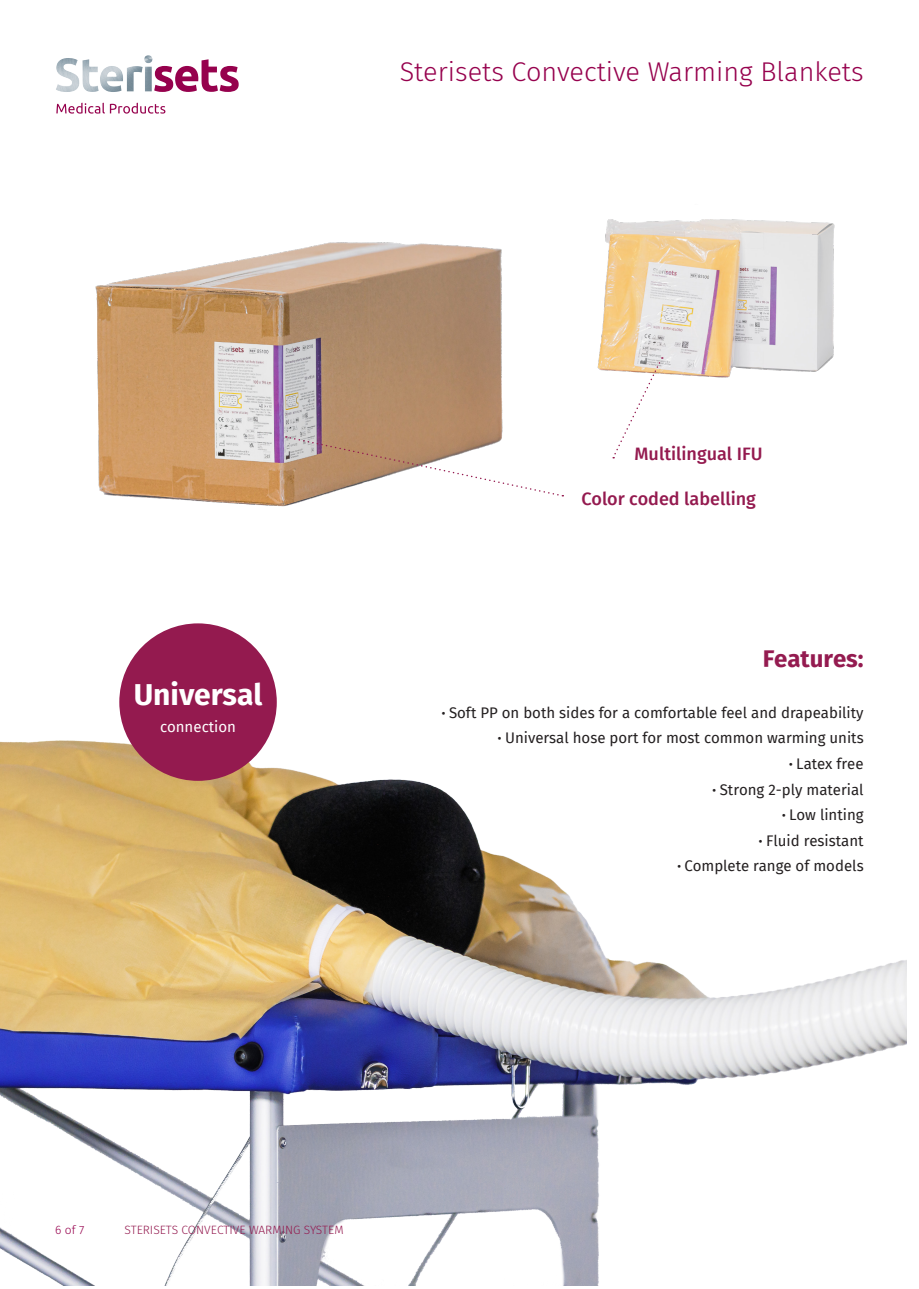
<style>
.page{position:relative;width:919px;height:1289px;background:#fff}
.page>*{position:absolute;margin:0;border:0;box-sizing:border-box;transform-origin:0 0}
.t1{font:700 30px "Fira Sans";color:#fff}
.t2{font:300 27px "Fira Sans";color:#96014d}
.t3{font:700 24px "Fira Sans";color:#941b50}
.t4{font:500 18px "Fira Sans";color:#941a4f}
.t5{font:15px "Fira Sans";color:#231f20}
.t6{font:15px "Fira Sans";color:#fff}
.t7{font:300 12px "Fira Sans";color:#941a4f}
.t8{font:300 12px "Fira Sans";color:#96014d}
.s1{font-weight:700}
</style>
<div class="page">
<img style="left:0;top:627px;width:906px;height:657px">
<svg style="left:154px;top:59px;width:85px;height:33px"></svg>
<svg style="left:56px;top:103px;width:109px;height:11px"></svg>
<img style="left:56px;top:55px;width:96px;height:37px">
<div style="left:119px;top:623px;width:158px;height:157px;background:#941a4f;border-radius:50%"></div>
<img style="left:95px;top:242px;width:385px;height:265px">
<img style="left:480px;top:219px;width:355px;height:216px">
<svg style="left:286px;top:435px;width:277px;height:61px"></svg>
<svg style="left:613px;top:357px;width:49px;height:101px"></svg>
<p class="t2" style="left:400px;top:52px;width:465px">Sterisets Convective Warming Blankets</p>
<p class="t1" style="left:134px;top:669px;width:130px">Universal</p>
<p class="t6" style="left:160px;top:715px;width:77px">connection</p>
<p class="t4" style="left:634px;top:439px;width:130px">Multilingual IFU</p>
<p class="t4" style="left:581px;top:484px;width:176px">Color coded labelling</p>
<p class="t3" style="left:762px;top:638px;width:102px">Features:</p>
<p class="t5" style="left:442px;top:701px;width:423px"><span class="s1">·</span> Soft PP on both sides for a comfortable feel and drapeability</p>
<p class="t5" style="left:498px;top:727px;width:367px"><span class="s1">·</span> Universal hose port for most common warming units</p>
<p class="t5" style="left:789px;top:752px;width:76px"><span class="s1">·</span> Latex free</p>
<p class="t5" style="left:712px;top:778px;width:152px"><span class="s1">·</span> Strong 2-ply material</p>
<p class="t5" style="left:782px;top:803px;width:83px"><span class="s1">·</span> Low linting</p>
<p class="t5" style="left:758px;top:829px;width:106px"><span class="s1">·</span> Fluid resistant</p>
<p class="t5" style="left:677px;top:854px;width:188px"><span class="s1">·</span> Complete range of models</p>
<p class="t8" style="left:55px;top:1220px;width:30px">6 of 7</p>
<p class="t7" style="left:124px;top:1220px;width:221px">STERISETS CONVECTIVE WARMING SYSTEM</p>
</div>
